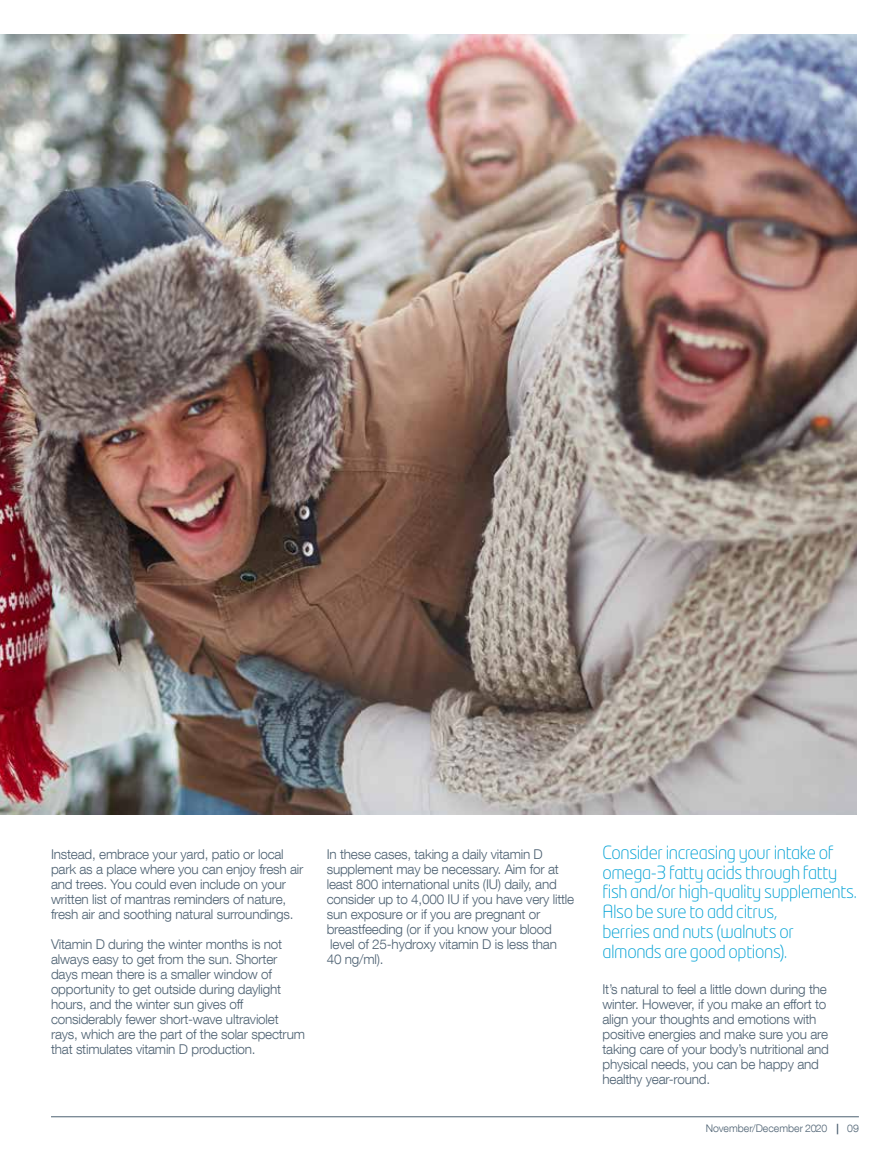
<style>
.page{position:relative;width:891px;height:1161px;background:#fff}
.page>*{position:absolute;margin:0;border:0;box-sizing:border-box;transform-origin:0 0}
.t1{font:300 18px/19.8px "Neo Tech Pro";letter-spacing:-.02em;color:#00a1d4}
.t2{font:300 13.5px/15px "Helvetica Neue LT Com";letter-spacing:-.015em;color:#4d6172}
.t3{font:300 10.5px "Helvetica Neue LT Com";color:#4d6172}
.s1{font-weight:700}
</style>
<div class="page">
<img style="left:0;top:34px;width:857px;height:781px">
<hr style="left:51px;top:1116px;width:808px;height:1px;background:#4d6172">
<p class="t2" style="left:51px;top:846px;width:254px">Instead, embrace your yard, patio or local park as a place where you can enjoy fresh air and trees. You could even include on your written list of mantras reminders of nature, fresh air and soothing natural surroundings.</p>
<p class="t2" style="left:51px;top:936px;width:255px">Vitamin D during the winter months is not always easy to get from the sun. Shorter days mean there is a smaller window of opportunity to get outside during daylight hours, and the winter sun gives off considerably fewer short-wave ultraviolet rays, which are the part of the solar spectrum that stimulates vitamin D production.</p>
<p class="t2" style="left:327px;top:846px;width:249px">In these cases, taking a daily vitamin D supplement may be necessary. Aim for at least 800 international units (IU) daily, and consider up to 4,000 IU if you have very little sun exposure or if you are pregnant or breastfeeding (or if you know your blood level of 25-hydroxy vitamin D is less than<br>40 ng/ml).</p>
<h1 class="t1" style="left:603px;top:842px;width:256px">Consider increasing your intake of omega-3 fatty acids through fatty fish and/or high-quality supplements.<br>Also be sure to add citrus,<br>berries and nuts (walnuts or almonds are good options).</h1>
<p class="t2" style="left:602px;top:981px;width:228px">It’s natural to feel a little down during the winter. However, if you make an effort to align your thoughts and emotions with positive energies and make sure you are taking care of your body’s nutritional and physical needs, you can be happy and healthy year-round.</p>
<p class="t3" style="left:706px;top:1122px;width:135px">November/December 2020 <span class="s1">|</span></p>
<p class="t3" style="left:847px;top:1122px;width:13px">09</p>
</div>
